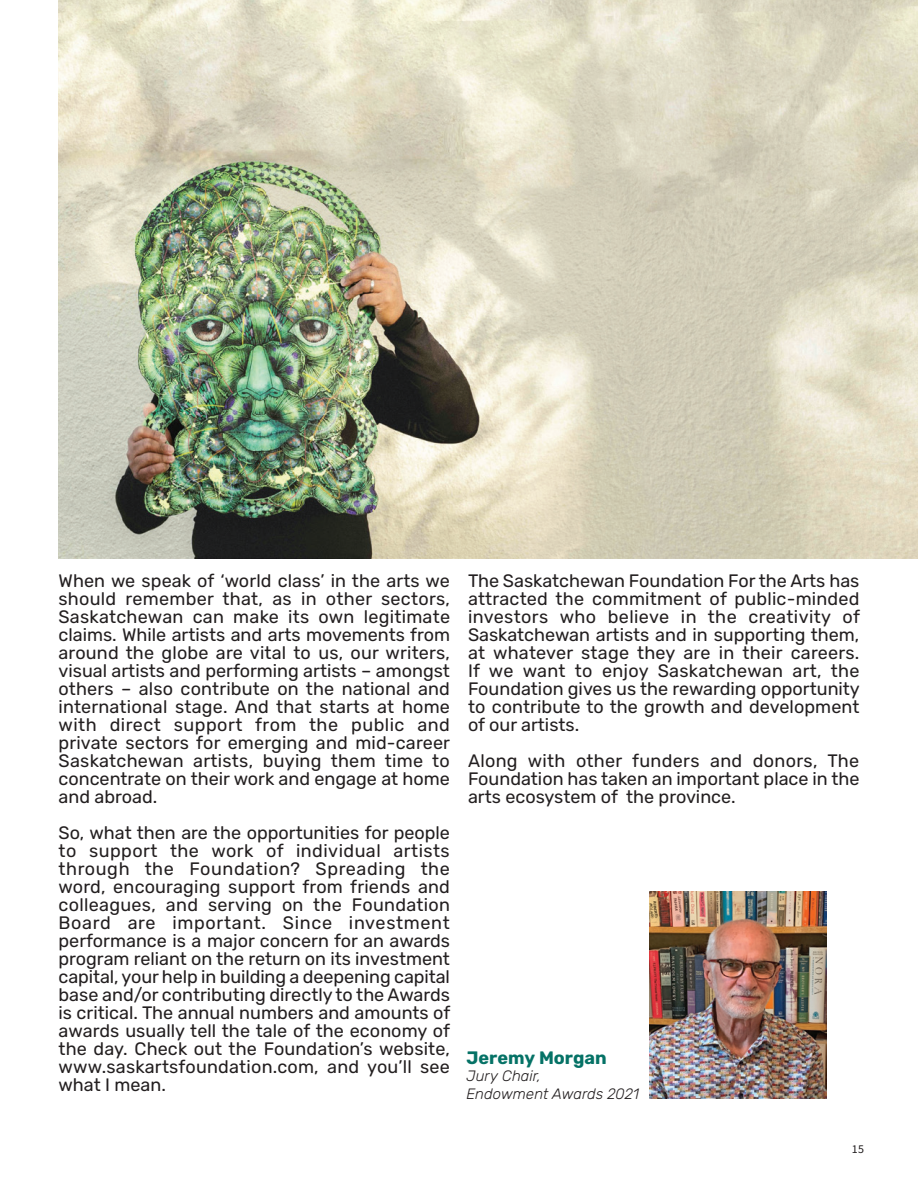
<style>
.page{position:relative;width:918px;height:1188px;background:#fff}
.page>*{position:absolute;margin:0;border:0;box-sizing:border-box;transform-origin:0 0}
._1_Rubik_Regular-sa{font:18px/18px "Rubik";color:#231f20;text-align:justify}
._9_Content_black_Source_Sans_Pro{font:700 18px "Rubik";color:#057266}
._9_Content_black_Source_Sans_Pro-2{font:italic 300 15px "Rubik";color:#231f20}
.t1{font:12px "Source Sans Pro";color:#231f20}
</style>
<div class="page">
<img style="left:650px;top:891px;width:176px;height:208px">
<img style="left:58px;top:0;width:860px;height:559px">
<p class="_1_Rubik_Regular-sa" style="left:59px;top:572px;width:393px">When we speak of ‘world class’ in the arts we should remember that, as in other sectors, Saskatchewan can make its own legitimate claims. While artists and arts movements from around the globe are vital to us, our writers, visual artists and performing artists – amongst others – also contribute on the national and international stage. And that starts at home with direct support from the public and private sectors for emerging and mid-career Saskatchewan artists, buying them time to concentrate on their work and engage at home and abroad.</p>
<p class="_1_Rubik_Regular-sa" style="left:59px;top:824px;width:393px">So, what then are the opportunities for people to support the work of individual artists through the Foundation? Spreading the word, encouraging support from friends and colleagues, and serving on the Foundation Board are important. Since investment performance is a major concern for an awards program reliant on the return on its investment capital, your help in building a deepening capital base and/or contributing directly to the Awards is critical. The annual numbers and amounts of awards usually tell the tale of the economy of the day. Check out the Foundation’s website, www.saskartsfoundation.com, and you’ll see what I mean.</p>
<p class="_1_Rubik_Regular-sa" style="left:468px;top:572px;width:393px">The Saskatchewan Foundation For the Arts has attracted the commitment of public-minded investors who believe in the creativity of Saskatchewan artists and in supporting them, at whatever stage they are in their careers.<br>If we want to enjoy Saskatchewan art, the Foundation gives us the rewarding opportunity to contribute to the growth and development of our artists.</p>
<p class="_1_Rubik_Regular-sa" style="left:468px;top:752px;width:393px">Along with other funders and donors, The Foundation has taken an important place in the arts ecosystem of the province.</p>
<p class="_9_Content_black_Source_Sans_Pro" style="left:467px;top:1047px;width:142px">Jeremy Morgan</p>
<p class="_9_Content_black_Source_Sans_Pro-2" style="left:467px;top:1068px;width:76px">Jury Chair,</p>
<p class="_9_Content_black_Source_Sans_Pro-2" style="left:467px;top:1085px;width:174px">Endowment Awards 2021</p>
<p class="t1" style="left:852px;top:1141px;width:14px">15</p>
</div>
